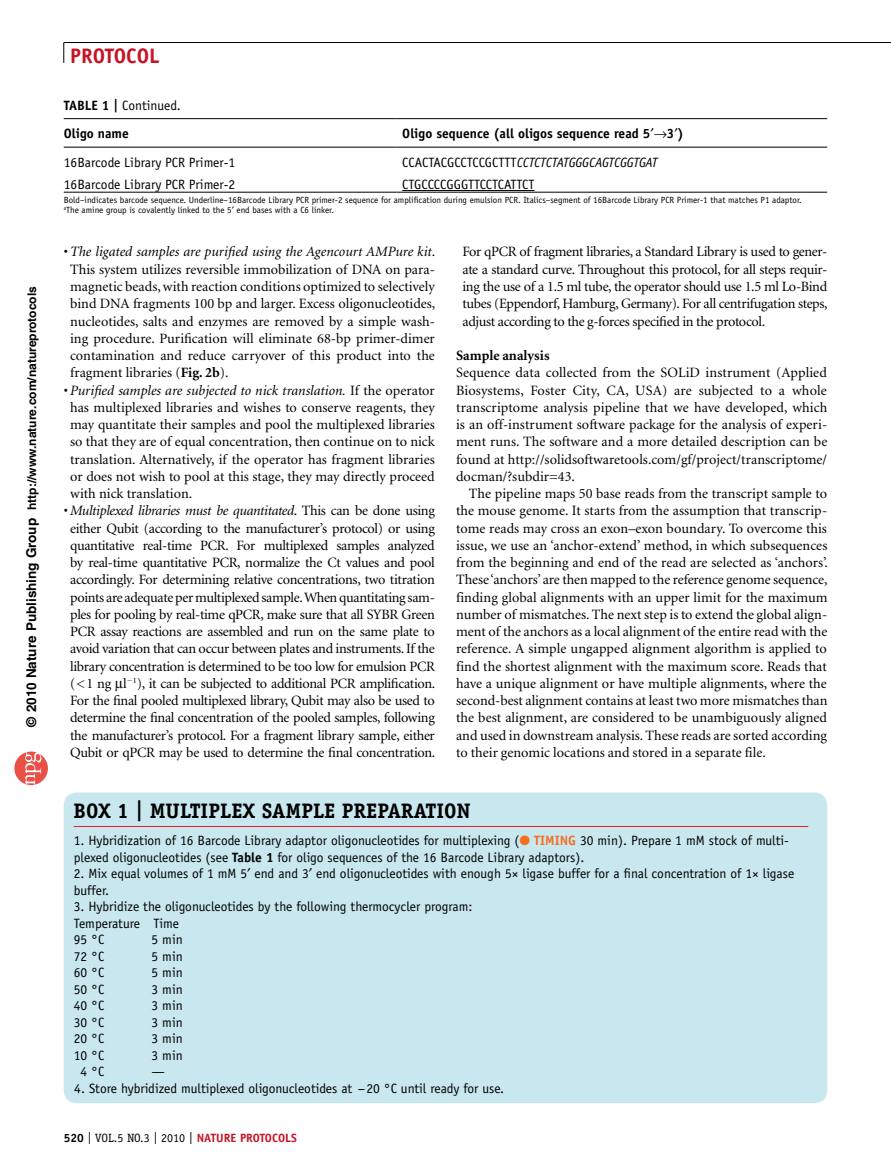
<style>
.page{position:relative;width:891px;height:1175px;background:#fff}
.page>*{position:absolute;margin:0;border:0;box-sizing:border-box;transform-origin:0 0}
.pBoxttl{font:700 21px "Officina Serif";color:#000}
.t1{font:700 21px "Officina Sans";color:#c41425}
.pBulletLevel1Last_co{font:14.25px/17.2px "Minion";letter-spacing:-.025em;color:#000;text-align:center}
.pPara{font:14.25px/17.2px "Minion";color:#000;text-align:justify}
.pBulletLevel1_copy{font:14.25px/17.2px "Minion";color:#000;text-align:justify}
.pFirstpara{font:14.25px/17.2px "Minion";color:#000;text-align:justify}
.pSec2ttl{font:700 14.25px "Minion";color:#000}
.pBox{font:13.5px/16.5px "Officina Sans";color:#000}
.pTableBody{font:13.5px "Officina Sans";color:#000}
.pTableColumnHead{font:700 13.5px "Officina Sans";color:#000}
.pTableBody-2{font:italic 13.5px "Officina Sans";letter-spacing:-.015em;color:#000}
.t2{font:700 13.5px "Helvetica";color:#000}
.pTableCaption{font:13.5px "Officina Sans";color:#000}
.t3{font:700 12px "Helvetica";color:#000}
.t4{font:12px "Officina Serif";color:#000}
.pFootnote{font:9px "Officina Sans";color:#000}
.s1{font-weight:700}
.s2{font-style:normal}
.s3{font-style:italic}
.s4{color:#f37021}
.s5{font-weight:700;color:#f37021}
.s6{font-family:"Officina Sans";font-weight:700}
.s7{font-family:"Officina Sans";font-weight:700;color:#c41425}
</style>
<div class="page">
<svg style="left:64px;top:43px;width:1px;height:20px"></svg>
<hr style="left:64px;top:42px;width:827px;height:1px;background:#000">
<svg style="left:14px;top:751px;width:34px;height:34px"></svg>
<hr style="left:64px;top:118px;width:332px;height:1px;background:#000">
<hr style="left:396px;top:118px;width:431px;height:1px;background:#000">
<hr style="left:64px;top:147px;width:332px;height:1px;background:#000">
<hr style="left:396px;top:147px;width:431px;height:1px;background:#000">
<hr style="left:64px;top:192px;width:332px;height:1px;background:#000">
<hr style="left:396px;top:192px;width:431px;height:1px;background:#000">
<hr style="left:402px;top:190px;width:133px;height:1px;background:#000">
<div style="left:64px;top:792px;width:763px;height:311px;background:#c9e7ef;border-radius:13px"></div>
<hr style="left:74px;top:826px;width:734px;height:1px;background:#ed1c24">
<p class="t3" style="left:25px;top:510px;width:225px;rotate:-90deg">h ptt w//: ww n. uta er .com/natureprotocols</p>
<p class="t2" style="left:23px;top:726px;width:210px;rotate:-90deg">© 0102 N uta er P u b i sl h ni g G or u p</p>
<h1 class="t1" style="left:70px;top:43px;width:91px">protocol</h1>
<p class="pTableCaption" style="left:64px;top:98px;width:119px"><span class="s1">Table 1 |</span> Continued.</p>
<p class="pTableColumnHead" style="left:64px;top:125px;width:67px">Oligo name</p>
<p class="pTableColumnHead" style="left:402px;top:125px;width:283px">Oligo sequence (all oligos sequence read 5 →3 )</p>
<p class="pTableBody" style="left:64px;top:154px;width:173px">16Barcode Library PCR Primer-1</p>
<p class="pTableBody-2" style="left:402px;top:154px;width:257px"><span class="s2">CCACTACGCCTCCGCTTT</span>CCTCTCTATGGGCAGTCGGTGAT</p>
<p class="pTableBody" style="left:64px;top:177px;width:173px">16Barcode Library PCR Primer-2</p>
<p class="pTableBody" style="left:402px;top:177px;width:134px">CTGCCCCGGGTTCCTCATTCT</p>
<p class="pFootnote" style="left:64px;top:194px;width:740px">Bold–indicates barcode sequence. Underline–16Barcode Library PCR primer-2 sequence for amplification during emulsion PCR. Italics–segment of 16Barcode Library PCR Primer-1 that matches P1 adaptor.</p>
<p class="pFootnote" style="left:64px;top:205px;width:272px"><sup>a</sup>The amine group is covalently linked to the 5 end bases with a C6 linker.</p>
<p class="pBulletLevel1_copy" style="left:70px;top:244px;width:367px;text-indent:-6px">•<span class="s3">The ligated samples are purified using the Agencourt AMPure kit</span>.<br>This system utilizes reversible immobilization of DNA on para&shy;magnetic beads, with reaction conditions optimized to selectively bind DNA fragments 100 bp and larger. Excess oligonucleotides, nucleotides, salts and enzymes are removed by a simple wash&shy;ing procedure. Purification will eliminate 68-bp primer-dimer contamination and reduce carryover of this product into the fragment libraries (<span class="s1">Fig. 2b</span>).</p>
<p class="pBulletLevel1_copy" style="left:70px;top:382px;width:366px;text-indent:-6px">•<span class="s3">Purified samples are subjected to nick translation.</span> If the operator has multiplexed libraries and wishes to conserve reagents, they may quantitate their samples and pool the multiplexed libraries so that they are of equal concentration, then continue on to nick translation. Alternatively, if the operator has fragment libraries or does not wish to pool at this stage, they may directly proceed with nick translation.</p>
<p class="pBulletLevel1Last_co" style="left:64px;top:503px;width:373px">• <span class="s3">Multiplexed libraries must be quantitated</span>. This can be done using either Qubit (according to the manufacturer’s protocol) or using quantitative real-time PCR. For multiplexed samples analyzed by real-time quantitative PCR, normalize the Ct values and pool accordingly. For determining relative concentrations, two titration points are adequate per multiplexed sample. When quantitating sam&shy;ples for pooling by real-time qPCR, make sure that all SYBR Green PCR assay reactions are assembled and run on the same plate to avoid variation that can occur between plates and instruments. If the library concentration is determined to be too low for emulsion PCR (&lt;1 ng l<sup>−1</sup>), it can be subjected to additional PCR amplification.<br>For the final pooled multiplexed library, Qubit may also be used to determine the final concentration of the pooled samples, following the manufacturer’s protocol. For a fragment library sample, either Qubit or qPCR may be used to determine the final concentration.</p>
<p class="pBulletLevel1Last_co" style="left:463px;top:244px;width:367px;text-align:justify">For qPCR of fragment libraries, a Standard Library is used to gener&shy;ate a standard curve. Throughout this protocol, for all steps requir&shy;ing the use of a 1.5 ml tube, the operator should use 1.5 ml Lo-Bind tubes (Eppendorf, Hamburg, Germany). For all centrifugation steps, adjust according to the g-forces specified in the protocol.</p>
<p class="pSec2ttl" style="left:456px;top:348px;width:95px">Sample analysis</p>
<p class="pFirstpara" style="left:456px;top:365px;width:373px">Sequence data collected from the SOLiD instrument (Applied Biosystems, Foster City, CA, USA) are subjected to a whole transcriptome analysis pipeline that we have developed, which is an off-instrument software package for the analysis of experi&shy;ment runs. The software and a more detailed description can be found at http://solidsoftwaretools.com/gf/project/transcriptome/ docman/?subdir=43.</p>
<p class="pPara" style="left:456px;top:485px;width:373px;text-indent:13px">The pipeline maps 50 base reads from the transcript sample to the mouse genome. It starts from the assumption that transcrip&shy;tome reads may cross an exon–exon boundary. To overcome this issue, we use an ‘anchor-extend’ method, in which subsequences from the beginning and end of the read are selected as ‘anchors’.<br>These ‘anchors’ are then mapped to the reference genome sequence, finding global alignments with an upper limit for the maximum number of mismatches. The next step is to extend the global align&shy;ment of the anchors as a local alignment of the entire read with the reference. A simple ungapped alignment algorithm is applied to find the shortest alignment with the maximum score. Reads that have a unique alignment or have multiple alignments, where the second-best alignment contains at least two more mismatches than the best alignment, are considered to be unambiguously aligned and used in downstream analysis. These reads are sorted according to their genomic locations and stored in a separate file.</p>
<p class="pBoxttl" style="left:74px;top:797px;width:399px">Box 1 | MULTIPLEX SAMPLE PREPARATION</p>
<p class="pBox" style="left:74px;top:832px;width:717px">1. Hybridization of 16 Barcode Library adaptor oligonucleotides for multiplexing (<span class="s4">●</span> <span class="s5">TIMIN G</span> 30 min). Prepare 1 mM stock of multi&shy;plexed oligonucleotides (see <span class="s1">Table 1</span> for oligo sequences of the 16 Barcode Library adaptors).</p>
<p class="pBox" style="left:74px;top:865px;width:722px">2. Mix equal volumes of 1 mM 5 end and 3 end oligonucleotides with enough 5× ligase buffer for a final concentration of 1× ligase buffer.</p>
<p class="pBox" style="left:74px;top:898px;width:400px">3. Hybridize the oligonucleotides by the following thermocycler program:</p>
<p class="pBox" style="left:74px;top:915px;width:107px">Temperature Time</p>
<p class="pBox" style="left:74px;top:931px;width:32px">95 °C</p>
<p class="pBox" style="left:152px;top:931px;width:33px">5 min</p>
<p class="pBox" style="left:74px;top:948px;width:32px">72 °C</p>
<p class="pBox" style="left:152px;top:948px;width:33px">5 min</p>
<p class="pBox" style="left:74px;top:964px;width:32px">60 °C</p>
<p class="pBox" style="left:152px;top:964px;width:33px">5 min</p>
<p class="pBox" style="left:74px;top:981px;width:32px">50 °C</p>
<p class="pBox" style="left:152px;top:981px;width:33px">3 min</p>
<p class="pBox" style="left:74px;top:997px;width:32px">40 °C</p>
<p class="pBox" style="left:152px;top:997px;width:33px">3 min</p>
<p class="pBox" style="left:74px;top:1014px;width:32px">30 °C</p>
<p class="pBox" style="left:152px;top:1014px;width:33px">3 min</p>
<p class="pBox" style="left:74px;top:1030px;width:32px">20 °C</p>
<p class="pBox" style="left:152px;top:1030px;width:33px">3 min</p>
<p class="pBox" style="left:74px;top:1047px;width:32px">10 °C</p>
<p class="pBox" style="left:152px;top:1047px;width:33px">3 min</p>
<p class="pBox" style="left:81px;top:1063px;width:25px">4 °C</p>
<p class="pBox" style="left:152px;top:1063px;width:15px">—</p>
<p class="pBox" style="left:74px;top:1080px;width:431px">4. Store hybridized multiplexed oligonucleotides at −20 °C until ready for use.</p>
<p class="t4" style="left:64px;top:1131px;width:235px"><span class="s6">520</span> | VOL.5 NO.3 | 2010 | <span class="s7">nature protocols</span></p>
</div>
